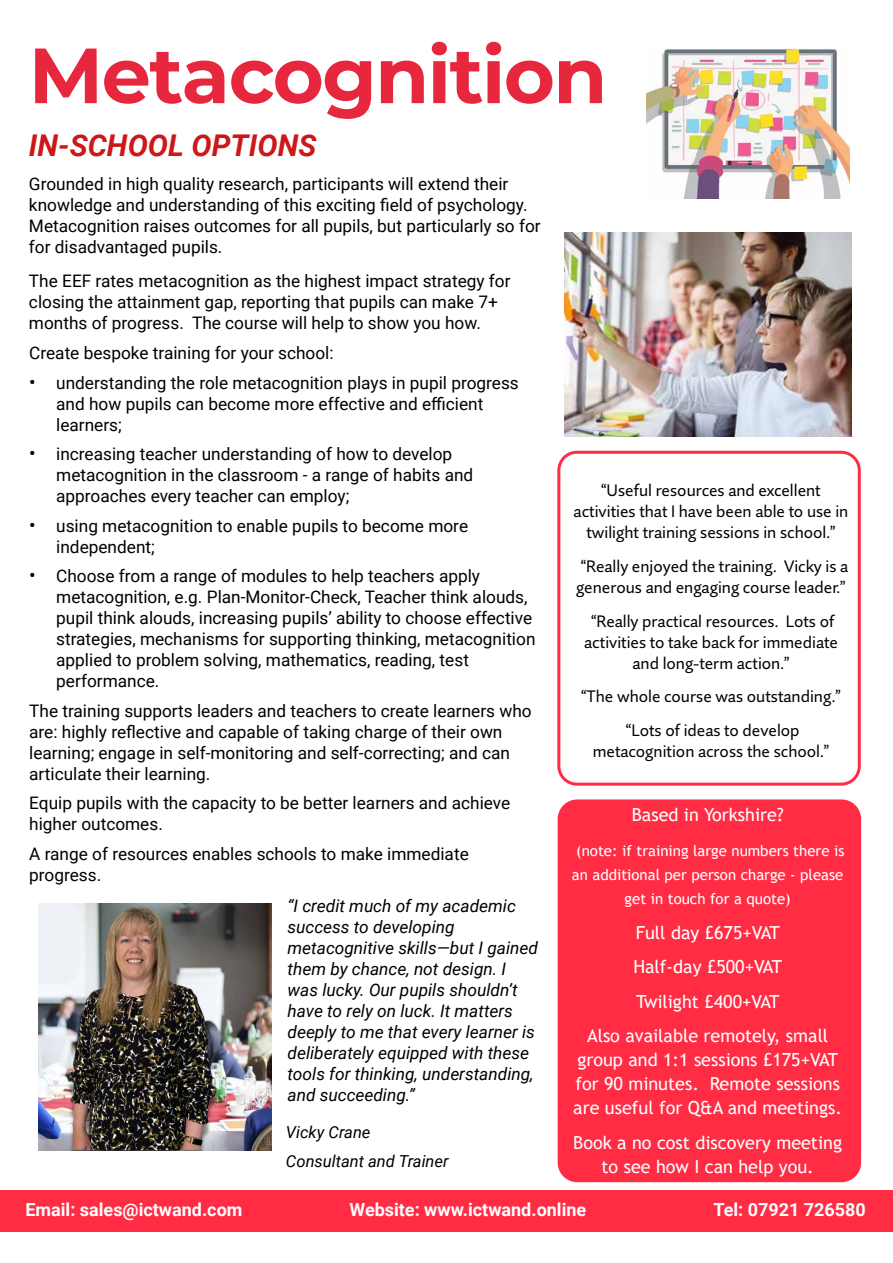
<style>
.page{position:relative;width:893px;height:1263px;background:#fff}
.page>*{position:absolute;margin:0;border:0;box-sizing:border-box;transform-origin:0 0}
.t1{font:700 78px "Montserrat";letter-spacing:-.02em;color:#e6273d}
.t2{font:italic 700 30px "Roboto";color:#cd1719}
.t3{font:18px/34.7px "Trebuchet MS";color:#fff;text-align:center}
.t4{font:700 18px "Roboto";color:#fff}
.t5{font:17.25px/21px "Roboto";color:#000}
.t6{font:italic 17.25px/21px "Roboto";color:#000}
.t7{font:16.5px/21px "Quire Sans Pro";color:#000;text-align:center}
.t8{font:italic 16.5px/28.3px "Roboto";color:#000}
.t9{font:15px/24px "Trebuchet MS";color:#fff;text-align:center}
.s1{font-size:19.5px}
</style>
<div class="page">
<div style="left:0;top:1191px;width:893px;height:41px;background:#ff2c44"></div>
<div style="left:557px;top:451px;width:304px;height:335px;border:3px solid #ff2c44;border-radius:18px"></div>
<div style="left:559px;top:801px;width:301px;height:380px;background:#ff2c44;border-radius:18px"></div>
<div style="left:558px;top:799px;width:303px;height:383px;border:3px solid #ff2c44;border-radius:18px"></div>
<img style="left:647px;top:48px;width:202px;height:150px">
<img style="left:564px;top:232px;width:287px;height:204px">
<img style="left:38px;top:904px;width:234px;height:246px">
<h1 class="t1" style="left:29px;top:19px;width:580px">Metacognition</h1>
<h2 class="t2" style="left:29px;top:125px;width:289px">IN-SCHOOL OPTIONS</h2>
<p class="t5" style="left:29px;top:173px;width:513px">Grounded in high quality research, participants will extend their knowledge and understanding of this exciting field of psychology.<br>Metacognition raises outcomes for all pupils, but particularly so for for disadvantaged pupils.</p>
<p class="t5" style="left:29px;top:270px;width:483px">The EEF rates metacognition as the highest impact strategy for closing the attainment gap, reporting that pupils can make 7+ months of progress. The course will help to show you how.</p>
<p class="t5" style="left:29px;top:342px;width:306px">Create bespoke training for your school:</p>
<p class="t5" style="left:56px;top:371px;width:464px;text-indent:-27px"><span class="s1">•</span> understanding the role metacognition plays in pupil progress and how pupils can become more effective and efficient learners;</p>
<p class="t5" style="left:56px;top:443px;width:419px;text-indent:-27px"><span class="s1">•</span> increasing teacher understanding of how to develop metacognition in the classroom - a range of habits and approaches every teacher can employ;</p>
<p class="t5" style="left:56px;top:514px;width:413px;text-indent:-27px"><span class="s1">•</span> using metacognition to enable pupils to become more independent;</p>
<p class="t5" style="left:56px;top:565px;width:481px;text-indent:-27px"><span class="s1">•</span> Choose from a range of modules to help teachers apply metacognition, e.g. Plan-Monitor-Check, Teacher think alouds, pupil think alouds, increasing pupils’ ability to choose effective strategies, mechanisms for supporting thinking, metacognition applied to problem solving, mathematics, reading, test performance.</p>
<p class="t5" style="left:29px;top:699px;width:504px">The training supports leaders and teachers to create learners who are: highly reflective and capable of taking charge of their own learning; engage in self-monitoring and self-correcting; and can articulate their learning.</p>
<p class="t5" style="left:29px;top:792px;width:482px">Equip pupils with the capacity to be better learners and achieve higher outcomes.</p>
<p class="t5" style="left:29px;top:842px;width:441px">A range of resources enables schools to make immediate progress.</p>
<p class="t6" style="left:288px;top:895px;width:252px">“I credit much of my academic success to developing metacognitive skills—but I gained them by chance, not design. I was lucky. Our pupils shouldn’t have to rely on luck. It matters deeply to me that every learner is deliberately equipped with these tools for thinking, understanding, and succeeding.”</p>
<p class="t8" style="left:286px;top:1118px;width:164px">Vicky Crane<br>Consultant and Trainer</p>
<p class="t7" style="left:574px;top:480px;width:276px">“Useful resources and excellent activities that I have been able to use in twilight training sessions in school.”</p>
<p class="t7" style="left:576px;top:555px;width:274px;text-align:left">“Really enjoyed the training. Vicky is a generous and engaging course leader.”</p>
<p class="t7" style="left:584px;top:610px;width:255px">“Really practical resources. Lots of activities to take back for immediate and long-term action.”</p>
<p class="t7" style="left:581px;top:680px;width:261px;line-height:33.8px">“The whole course was outstanding.” “Lots of ideas to develop</p>
<p class="t7" style="left:593px;top:741px;width:238px">metacognition across the school.”</p>
<p class="t3" style="left:632px;top:797px;width:153px">Based in Yorkshire?</p>
<p class="t9" style="left:572px;top:838px;width:274px">(note: if training large numbers there is an additional per person charge - please get in touch for a quote)</p>
<p class="t3" style="left:587px;top:915px;width:243px">Full day £675+VAT<br>Half-day £500+VAT<br>Twilight £400+VAT<br>Also available remotely, small</p>
<p class="t3" style="left:573px;top:1048px;width:270px;line-height:24px;text-align:left">group and 1:1 sessions £175+VAT for 90 minutes. Remote sessions are useful for Q&amp;A and meetings.</p>
<p class="t3" style="left:573px;top:1130px;width:270px;line-height:24px">Book a no cost discovery meeting to see how I can help you.</p>
<p class="t4" style="left:26px;top:1197px;width:218px">Email: sales@ictwand.com</p>
<p class="t4" style="left:350px;top:1197px;width:238px">Website: www.ictwand.online</p>
<p class="t4" style="left:713px;top:1197px;width:154px">Tel: 07921 726580</p>
</div>
